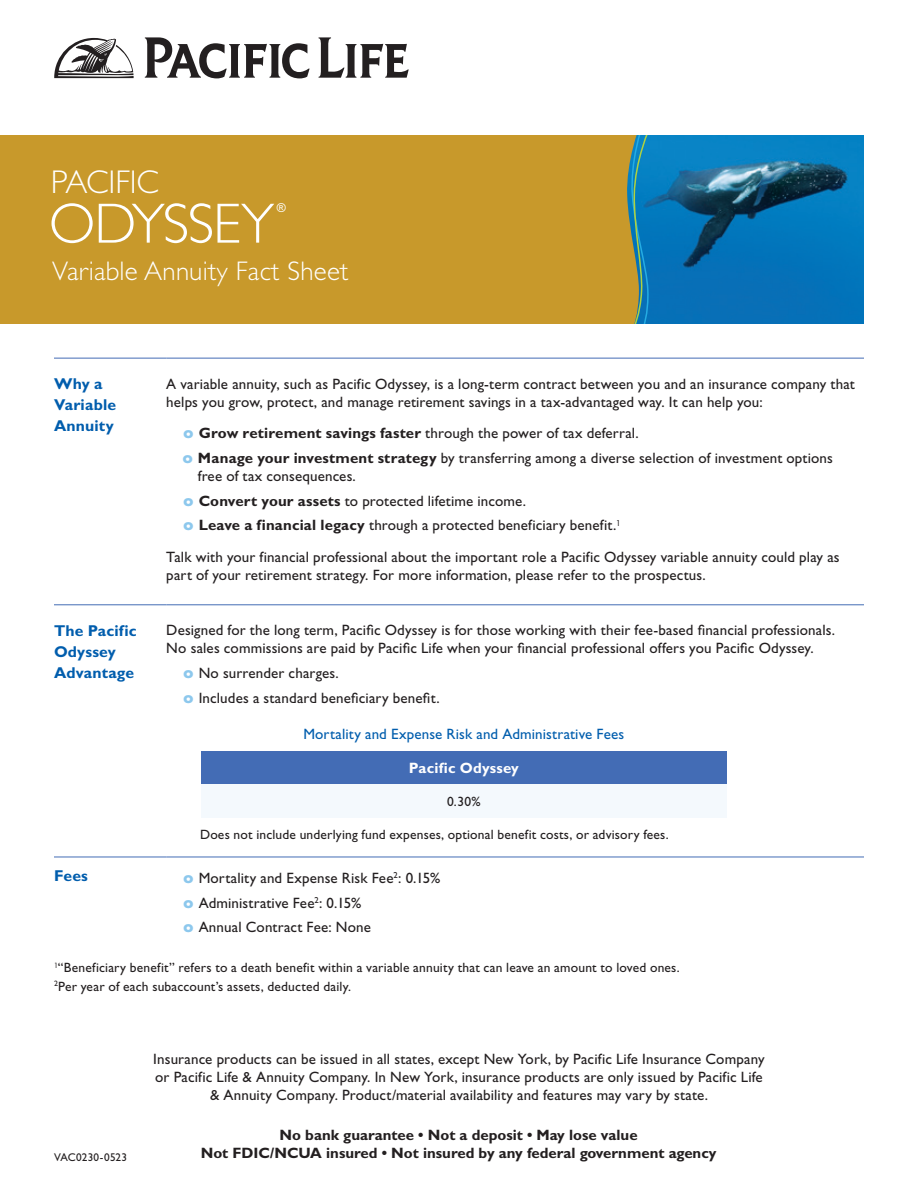
<style>
.page{position:relative;width:918px;height:1188px;background:#fff}
.page>*{position:absolute;margin:0;border:0;box-sizing:border-box;transform-origin:0 0}
.t1{font:300 57px "Gill Sans Std";letter-spacing:-.025em;color:#fff}
.t2{font:300 33px "Gill Sans Std";letter-spacing:-.005em;color:#fff}
.t3{font:300 27px "Gill Sans Std";letter-spacing:.01em;color:#fff}
.t4{font:700 15.75px/21px "Gill Sans Std";letter-spacing:.01em;color:#015dad}
.t5{font:15px/24.8px "Gill Sans Std";letter-spacing:.01em;color:#231f20}
.t6{font:700 15px/18px "Gill Sans Std";color:#231f20;text-align:center}
.t7{font:15px "Gill Sans Std";letter-spacing:.01em;color:#015dad}
.t8{font:700 15px "Gill Sans Std";letter-spacing:.01em;color:#fff}
.t9{font:13.5px/18.6px "Gill Sans Std";letter-spacing:.015em;color:#231f20}
.t10{font:12.3px "Gill Sans Std";color:#fff}
.t11{font:11.25px "Gill Sans Std";letter-spacing:.015em;color:#231f20}
.s1{font-family:"Futura Std";font-weight:700;color:#8dc8ed}
.s2{font-weight:700}
</style>
<div class="page">
<svg style="left:145px;top:37px;width:165px;height:41px"></svg>
<svg style="left:319px;top:37px;width:90px;height:41px"></svg>
<svg style="left:54px;top:38px;width:80px;height:40px"></svg>
<img style="left:652px;top:135px;width:212px;height:189px">
<div style="left:0;top:135px;width:630px;height:189px;background:#c8992b"></div>
<svg style="left:630px;top:135px;width:22px;height:189px;background:#31879f"></svg>
<hr style="left:54px;top:358px;width:112px;height:1px;background:#436cb5">
<hr style="left:166px;top:358px;width:698px;height:1px;background:#436cb5">
<hr style="left:54px;top:604px;width:112px;height:1px;background:#436cb5">
<hr style="left:166px;top:604px;width:698px;height:1px;background:#436cb5">
<hr style="left:54px;top:857px;width:112px;height:1px;background:#436cb5">
<hr style="left:166px;top:857px;width:698px;height:1px;background:#436cb5">
<div style="left:201px;top:751px;width:526px;height:34px;background:#436cb5"></div>
<div style="left:201px;top:785px;width:526px;height:33px;background:#f4f9fd"></div>
<h2 class="t2" style="left:51px;top:164px;width:110px">PACIFIC</h2>
<h1 class="t1" style="left:49px;top:192px;width:227px">ODYSSEY</h1>
<p class="t10" style="left:277px;top:200px;width:11px">®</p>
<h3 class="t3" style="left:52px;top:256px;width:298px">Variable Annuity Fact Sheet</h3>
<p class="t4" style="left:54px;top:373px;width:64px">Why a<br>Variable<br>Annuity</p>
<p class="t5" style="left:166px;top:375px;width:690px;line-height:18px">A variable annuity, such as Pacific Odyssey, is a long-term contract between you and an insurance company that helps you grow, protect, and manage retirement savings in a tax-advantaged way. It can help you:</p>
<p class="t5" style="left:183px;top:421px;width:652px"><span class="s1">o</span> <span class="s2">Grow retirement savings faster</span> through the power of tax deferral.<br><span class="s1">o</span> <span class="s2">Manage your investment strategy</span> by transferring among a diverse selection of investment options</p>
<p class="t5" style="left:184px;top:464px;width:439px;text-indent:14px">free of tax consequences.<br><span class="s1">o</span> <span class="s2">Convert your assets</span> to protected lifetime income.<br><span class="s1">o</span> <span class="s2">Leave a financial legacy</span> through a protected beneficiary benefit.<sup>1</sup></p>
<p class="t5" style="left:166px;top:548px;width:675px;line-height:18px">Talk with your financial professional about the important role a Pacific Odyssey variable annuity could play as part of your retirement strategy. For more information, please refer to the prospectus.</p>
<p class="t4" style="left:54px;top:620px;width:84px">The Pacific<br>Odyssey<br>Advantage</p>
<p class="t5" style="left:166px;top:621px;width:670px;line-height:18px">Designed for the long term, Pacific Odyssey is for those working with their fee-based financial professionals.<br>No sales commissions are paid by Pacific Life when your financial professional offers you Pacific Odyssey.</p>
<p class="t5" style="left:184px;top:661px;width:258px"><span class="s1">o</span> No surrender charges.<br><span class="s1">o</span> Includes a standard beneficiary benefit.</p>
<p class="t7" style="left:303px;top:725px;width:322px">Mortality and Expense Risk and Administrative Fees</p>
<p class="t8" style="left:409px;top:759px;width:112px">Pacific Odyssey</p>
<p class="t9" style="left:447px;top:792px;width:35px">0.30%</p>
<p class="t9" style="left:200px;top:825px;width:470px">Does not include underlying fund expenses, optional benefit costs, or advisory fees.</p>
<p class="t4" style="left:54px;top:865px;width:35px">Fees</p>
<p class="t5" style="left:184px;top:866px;width:258px"><span class="s1">o</span> Mortality and Expense Risk Fee<sup>2</sup>: 0.15% <span class="s1">o</span> Administrative Fee<sup>2</sup>: 0.15%<br><span class="s1">o</span> Annual Contract Fee: None</p>
<p class="t9" style="left:54px;top:958px;width:627px"><sup>1</sup>“Beneficiary benefit” refers to a death benefit within a variable annuity that can leave an amount to loved ones.<br><sup>2</sup>Per year of each subaccount’s assets, deducted daily.</p>
<p class="t11" style="left:54px;top:1151px;width:75px">VAC0230-0523</p>
<p class="t5" style="left:153px;top:1050px;width:613px;line-height:18px;text-align:center">Insurance products can be issued in all states, except New York, by Pacific Life Insurance Company or Pacific Life &amp; Annuity Company. In New York, insurance products are only issued by Pacific Life &amp; Annuity Company. Product/material availability and features may vary by state.</p>
<p class="t6" style="left:201px;top:1125px;width:517px">No bank guarantee • Not a deposit • May lose value<br>Not FDIC/NCUA insured • Not insured by any federal government agency</p>
</div>
